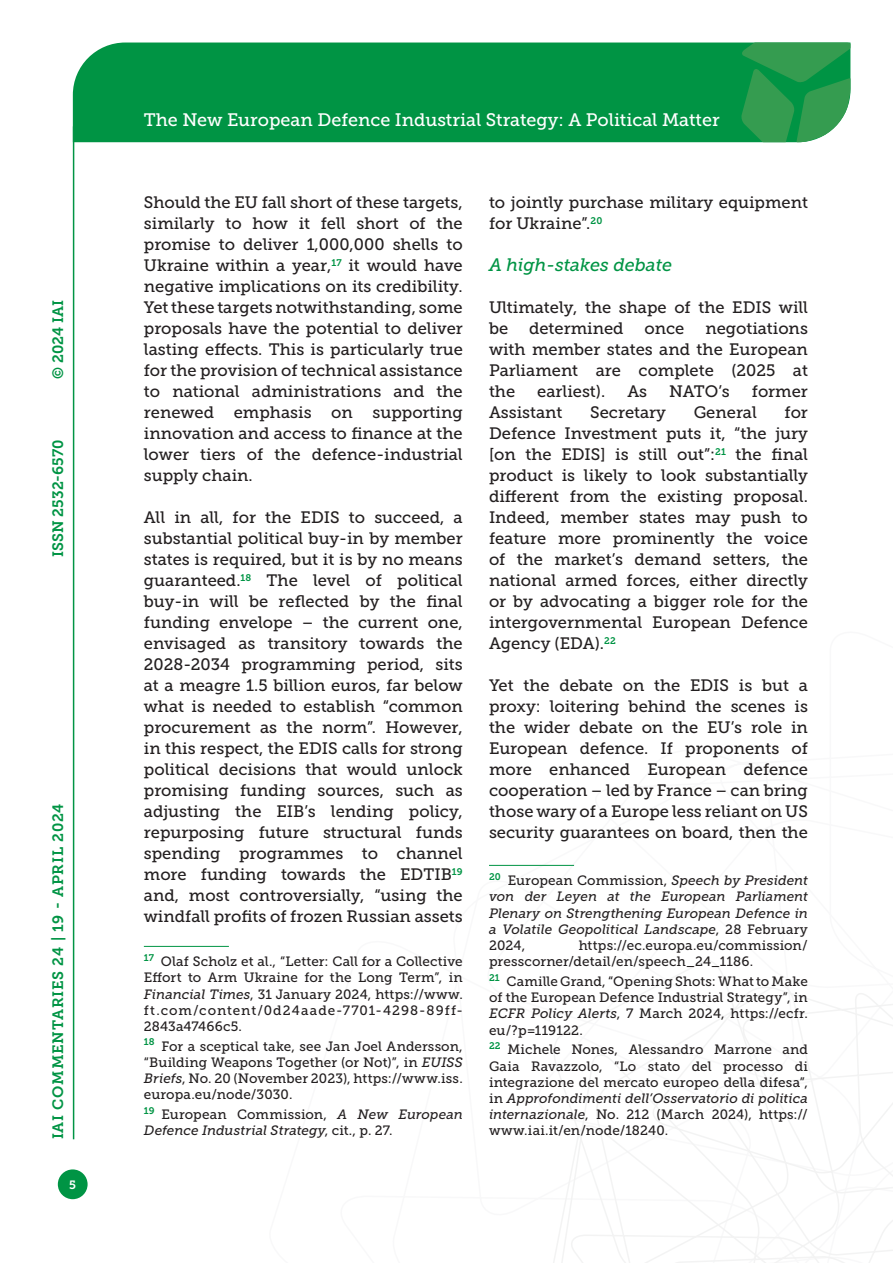
<style>
.page{position:relative;width:893px;height:1263px;background:#fff}
.page>*{position:absolute;margin:0;border:0;box-sizing:border-box;transform-origin:0 0}
.t1{font:18px "Museo Slab 500";color:#fff}
.Titolo_paragrafo_2{font:italic 18px "Museo Slab 500";color:#009444}
.Testo{font:16.5px/21px "Museo Slab 500";color:#231f20;text-align:justify}
.t2{font:15px "Museo Slab 700";letter-spacing:.05em;color:#009444}
.t3{font:15px "Museo Slab 700";color:#009444}
.Nota{font:13.5px/16.2px "Museo Slab 500";letter-spacing:.01em;color:#231f20;text-align:justify}
.Nota-2{font:italic 13.5px/16.2px "Museo Slab 500";color:#231f20}
.t4{font:12px "Museo Slab 700";color:#fff}
.s1{font-style:italic}
.s2{font-style:normal}
</style>
<div class="page">
<svg style="left:553px;top:960px;width:340px;height:303px"></svg>
<div style="left:73px;top:43px;width:668px;height:99px;background:#009444"></div>
<svg style="left:741px;top:43px;width:109px;height:99px;background:#319e55"></svg>
<div style="left:58px;top:1169px;width:30px;height:30px;background:#009444;border-radius:50%"></div>
<hr style="left:73px;top:126px;width:1px;height:1013px;background:#009444">
<hr style="left:144px;top:946px;width:85px;height:1px;background:#009444">
<hr style="left:489px;top:865px;width:85px;height:1px;background:#009444">
<p class="t2" style="left:50px;top:379px;width:80px;rotate:-90deg">© 2024 IAI</p>
<p class="t3" style="left:50px;top:557px;width:119px;rotate:-90deg">ISSN 2532-6570</p>
<p class="t2" style="left:50px;top:1139px;width:337px;rotate:-90deg">IAI COMMENTARIES 24 | 19 - APRIL 2024</p>
<p class="t4" style="left:69px;top:1178px;width:8px">5</p>
<p class="t1" style="left:144px;top:110px;width:577px">The New European Defence Industrial Strategy: A Political Matter</p>
<p class="Testo" style="left:144px;top:192px;width:320px">Should the EU fall short of these targets, similarly to how it fell short of the promise to deliver 1,000,000 shells to Ukraine within a year,<sup>17</sup> it would have negative implications on its credibility.<br>Yet these targets notwithstanding, some proposals have the potential to deliver lasting effects. This is particularly true for the provision of technical assistance to national administrations and the renewed emphasis on supporting innovation and access to finance at the lower tiers of the defence-industrial supply chain.</p>
<p class="Testo" style="left:144px;top:507px;width:320px">All in all, for the EDIS to succeed, a substantial political buy-in by member states is required, but it is by no means guaranteed.<sup>18</sup> The level of political buy-in will be reflected by the final funding envelope – the current one, envisaged as transitory towards the 2028-2034 programming period, sits at a meagre 1.5 billion euros, far below what is needed to establish “common procurement as the norm”. However, in this respect, the EDIS calls for strong political decisions that would unlock promising funding sources, such as adjusting the EIB’s lending policy, repurposing future structural funds spending programmes to channel more funding towards the EDTIB<sup>19 </sup>and, most controversially, “using the windfall profits of frozen Russian assets</p>
<p class="Nota" style="left:144px;top:953px;width:320px"><sup>17</sup> Olaf Scholz et al., “Letter: Call for a Collective Effort to Arm Ukraine for the Long Term”, in <span class="s1">Financial Times</span>, 31 January 2024, https://www. ft.com/content/0d24aade-7701-4298-89ff-2843a47466c5.</p>
<p class="Nota" style="left:144px;top:1038px;width:320px"><sup>18</sup> For a sceptical take, see Jan Joel Andersson, “Building Weapons Together (or Not)”, in <span class="s1">EUISS Briefs</span>, No. 20 (November 2023), https://www.iss. europa.eu/node/3030.</p>
<p class="Nota-2" style="left:144px;top:1106px;width:320px"><sup>19</sup> <span class="s2">European Commission,</span> A New European<br>Defence Industrial Strategy<span class="s2">, cit., p. 27.</span></p>
<p class="Testo" style="left:489px;top:192px;width:320px">to jointly purchase military equipment for Ukraine”.<sup>20</sup></p>
<p class="Titolo_paragrafo_2" style="left:489px;top:255px;width:185px">A high-stakes debate</p>
<p class="Testo" style="left:489px;top:297px;width:320px">Ultimately, the shape of the EDIS will be</p>
<p class="Testo" style="left:489px;top:318px;width:320px;text-indent:216px">negotiations with member states and the European Parliament are complete (2025 at the</p>
<p class="Testo" style="left:529px;top:318px;width:96px">determined</p>
<p class="Testo" style="left:644px;top:318px;width:41px">once</p>
<p class="Testo" style="left:537px;top:381px;width:70px">earliest).</p>
<p class="Testo" style="left:627px;top:381px;width:21px">As</p>
<p class="Testo" style="left:669px;top:381px;width:62px">NATO’s</p>
<p class="Testo" style="left:752px;top:381px;width:57px">former</p>
<p class="Testo" style="left:489px;top:402px;width:75px">Assistant</p>
<p class="Testo" style="left:590px;top:402px;width:77px">Secretary</p>
<p class="Testo" style="left:694px;top:402px;width:65px">General</p>
<p class="Testo" style="left:489px;top:402px;width:320px;text-indent:296px">for Defence Investment puts it, “the jury [on the EDIS] is still out”:<sup>21</sup> the final product is likely to look substantially different from the existing proposal.<br>Indeed, member states may push to feature more prominently the voice of the market’s demand setters, the national armed forces, either directly or by advocating a bigger role for the intergovernmental European Defence Agency (EDA).<sup>22</sup></p>
<p class="Testo" style="left:489px;top:675px;width:320px">Yet the debate on the EDIS is but a proxy: loitering behind the scenes is the wider debate on the EU’s role in European defence. If proponents of more enhanced European defence cooperation – led by France – can bring those wary of a Europe less reliant on US security guarantees on board, then the</p>
<p class="Nota-2" style="left:489px;top:872px;width:320px;text-align:justify"><sup>20</sup> <span class="s2">European Commission,</span> Speech by President von der Leyen at the European Parliament Plenary on Strengthening European Defence in a Volatile Geopolitical Landscape<span class="s2">, 28 February 2024,</span></p>
<p class="Nota" style="left:489px;top:937px;width:320px;text-indent:90px">https://ec.europa.eu/commission/ presscorner/detail/en/speech_24_1186.</p>
<p class="Nota" style="left:489px;top:973px;width:320px"><sup>21</sup> Camille Grand, “Opening Shots: What to Make of the European Defence Industrial Strategy”, in <span class="s1">ECFR Policy Alerts</span>, 7 March 2024, https://ecfr. eu/?p=119122.</p>
<p class="Nota" style="left:489px;top:1042px;width:320px"><sup>22</sup> Michele Nones, Alessandro Marrone and Gaia Ravazzolo, “Lo stato del processo di integrazione del mercato europeo della difesa”, in <span class="s1">Approfondimenti dell’Osservatorio di politica internazionale</span>, No. 212 (March 2024), https:// www.iai.it/en/node/18240.</p>
</div>
